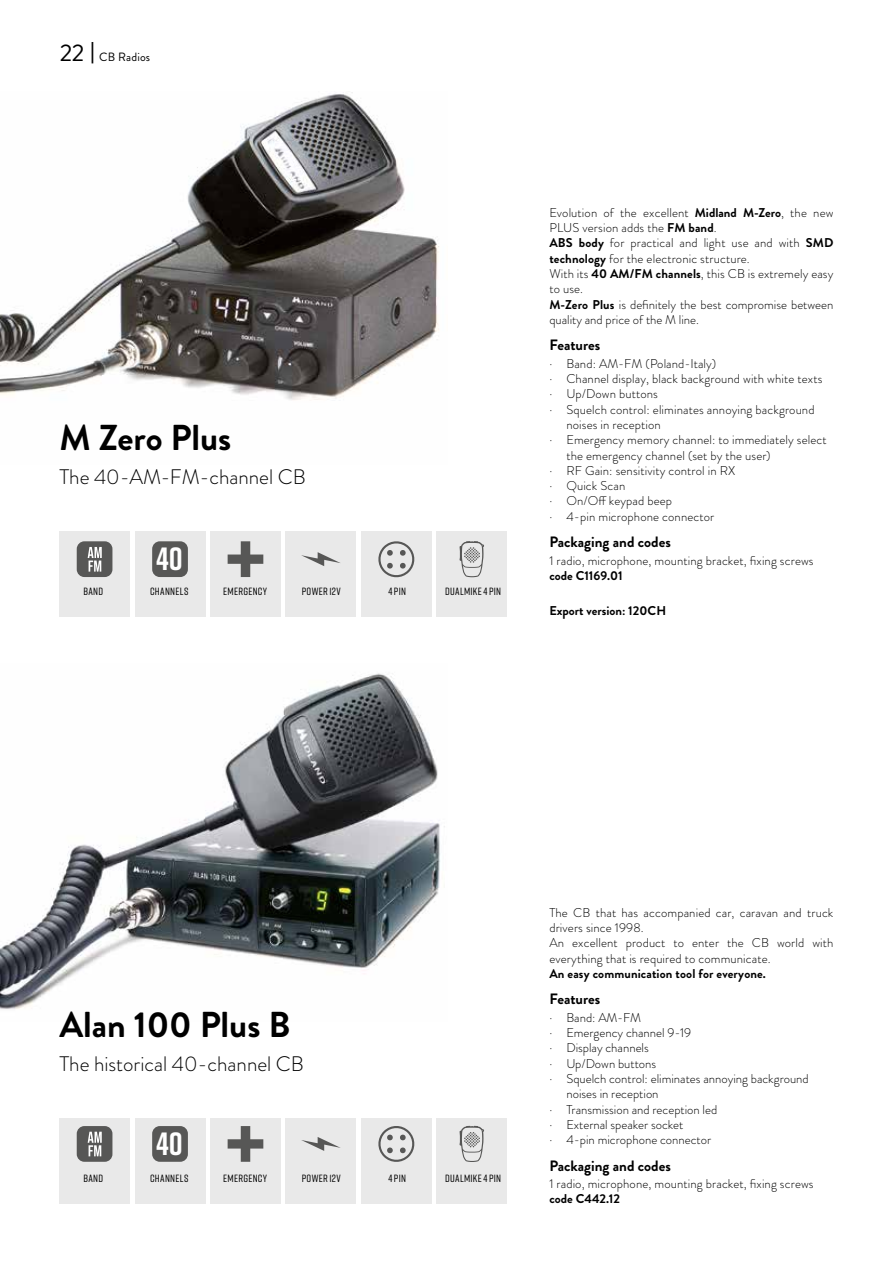
<style>
.page{position:relative;width:893px;height:1263px;background:#fff}
.page>*{position:absolute;margin:0;border:0;box-sizing:border-box;transform-origin:0 0}
.t1{font:700 36px "Brandon Grotesque";color:#000}
.t2{font:700 32.1px "Rift";color:#fff}
.t3{font:300 21px "Brandon Grotesque";color:#000}
.t4{font:700 15px "Brandon Grotesque";color:#000}
.t5{font:300 12.75px/15.3px "Brandon Grotesque";letter-spacing:.01em;color:#000}
.t6{font:700 12.75px "Brandon Grotesque";letter-spacing:.005em;color:#000}
.t7{font:12px "Brandon Grotesque";letter-spacing:.01em;color:#000}
.t8{font:500 10.5px "Rift";letter-spacing:.03em;color:#000}
.s1{font-size:24px}
.s2{font-family:"Rift";font-weight:500;font-size:24px}
.s3{font-weight:700}
</style>
<div class="page">
<div style="left:60px;top:531px;width:70px;height:86px;background:#e9e9e9"></div>
<div style="left:135px;top:531px;width:70px;height:86px;background:#e9e9e9"></div>
<div style="left:210px;top:531px;width:71px;height:86px;background:#e9e9e9"></div>
<div style="left:286px;top:531px;width:70px;height:86px;background:#e9e9e9"></div>
<div style="left:361px;top:531px;width:70px;height:86px;background:#e9e9e9"></div>
<div style="left:437px;top:531px;width:70px;height:86px;background:#e9e9e9"></div>
<div style="left:60px;top:1118px;width:70px;height:85px;background:#e9e9e9"></div>
<div style="left:135px;top:1118px;width:70px;height:85px;background:#e9e9e9"></div>
<div style="left:210px;top:1118px;width:71px;height:85px;background:#e9e9e9"></div>
<div style="left:286px;top:1118px;width:70px;height:85px;background:#e9e9e9"></div>
<div style="left:361px;top:1118px;width:70px;height:85px;background:#e9e9e9"></div>
<div style="left:437px;top:1118px;width:70px;height:85px;background:#e9e9e9"></div>
<img style="left:0;top:673px;width:445px;height:336px">
<img style="left:0;top:92px;width:439px;height:308px">
<div style="left:77px;top:541px;width:35px;height:36px;background:#575756;border-radius:8px"></div>
<svg style="left:88px;top:547px;width:14px;height:25px"></svg>
<svg style="left:301px;top:552px;width:39px;height:14px"></svg>
<svg style="left:378px;top:541px;width:37px;height:37px"></svg>
<svg style="left:459px;top:541px;width:25px;height:36px"></svg>
<svg style="left:228px;top:541px;width:35px;height:36px"></svg>
<div style="left:77px;top:1126px;width:35px;height:36px;background:#575756;border-radius:8px"></div>
<svg style="left:88px;top:1132px;width:14px;height:24px"></svg>
<svg style="left:301px;top:1137px;width:40px;height:14px"></svg>
<svg style="left:378px;top:1126px;width:37px;height:36px"></svg>
<svg style="left:459px;top:1126px;width:25px;height:36px"></svg>
<svg style="left:228px;top:1126px;width:35px;height:36px"></svg>
<div style="left:152px;top:541px;width:36px;height:36px;background:#575756;border-radius:8px"></div>
<div style="left:152px;top:1126px;width:36px;height:36px;background:#575756;border-radius:8px"></div>
<p class="t7" style="left:60px;top:49px;width:92px"><span class="s1">22</span> <span class="s2">|</span> CB Radios</p>
<h1 class="t1" style="left:60px;top:413px;width:173px">M Zero Plus</h1>
<h3 class="t3" style="left:60px;top:463px;width:248px">The 40-AM-FM-channel CB</h3>
<h2 class="t2" style="left:157px;top:536px;width:28px">40</h2>
<p class="t8" style="left:83px;top:584px;width:21px">BAND</p>
<p class="t8" style="left:150px;top:584px;width:40px">CHANNELS</p>
<p class="t8" style="left:223px;top:584px;width:46px">EMERGENCY</p>
<p class="t8" style="left:302px;top:584px;width:41px">POWER 12V</p>
<p class="t8" style="left:388px;top:584px;width:19px">4 PIN</p>
<p class="t8" style="left:445px;top:584px;width:57px">DUALMIKE 4 PIN</p>
<p class="t5" style="left:549px;top:205px;width:286px">Evolution of the excellent <span class="s3">Midland M-Zero</span>, the new PLUS version adds the <span class="s3">FM band</span>.<br><span class="s3">ABS body</span> for practical and light use and with <span class="s3">SMD technology</span> for the electronic structure.<br>With its <span class="s3">40 AM/FM channels</span>, this CB is extremely easy to use.<br><span class="s3">M-Zero Plus</span> is definitely the best compromise between quality and price of the M line.</p>
<p class="t4" style="left:549px;top:335px;width:52px">Features</p>
<p class="t5" style="left:549px;top:356px;width:168px">· Band: AM-FM (Poland-Italy)</p>
<p class="t5" style="left:549px;top:371px;width:274px">· Channel display, black background with white texts</p>
<p class="t5" style="left:549px;top:386px;width:110px">· Up/Down buttons</p>
<p class="t5" style="left:549px;top:402px;width:267px">· Squelch control: eliminates annoying background</p>
<p class="t5" style="left:566px;top:417px;width:96px">noises in reception</p>
<p class="t5" style="left:549px;top:432px;width:279px">· Emergency memory channel: to immediately select</p>
<p class="t5" style="left:566px;top:448px;width:206px">the emergency channel (set by the user)</p>
<p class="t5" style="left:549px;top:463px;width:187px">· RF Gain: sensitivity control in RX</p>
<p class="t5" style="left:549px;top:478px;width:77px">· Quick Scan</p>
<p class="t5" style="left:549px;top:493px;width:124px">· On/Off keypad beep</p>
<p class="t5" style="left:549px;top:509px;width:167px">· 4-pin microphone connector</p>
<p class="t4" style="left:549px;top:532px;width:123px">Packaging and codes</p>
<p class="t5" style="left:549px;top:553px;width:266px">1 radio, microphone, mounting bracket, fixing screws</p>
<p class="t6" style="left:549px;top:567px;width:75px">code C1169.01</p>
<p class="t6" style="left:549px;top:601px;width:118px">Export version: 120CH</p>
<h1 class="t1" style="left:60px;top:1000px;width:233px">Alan 100 Plus B</h1>
<h3 class="t3" style="left:60px;top:1049px;width:246px">The historical 40-channel CB</h3>
<h2 class="t2" style="left:157px;top:1121px;width:28px">40</h2>
<p class="t8" style="left:83px;top:1171px;width:21px">BAND</p>
<p class="t8" style="left:150px;top:1171px;width:40px">CHANNELS</p>
<p class="t8" style="left:223px;top:1171px;width:46px">EMERGENCY</p>
<p class="t8" style="left:302px;top:1171px;width:41px">POWER 12V</p>
<p class="t8" style="left:388px;top:1171px;width:19px">4 PIN</p>
<p class="t8" style="left:445px;top:1171px;width:57px">DUALMIKE 4 PIN</p>
<p class="t5" style="left:549px;top:905px;width:286px">The CB that has accompanied car, caravan and truck drivers since 1998.<br>An excellent product to enter the CB world with everything that is required to communicate.</p>
<p class="t6" style="left:549px;top:964px;width:218px">An easy communication tool for everyone.</p>
<p class="t4" style="left:549px;top:989px;width:52px">Features</p>
<p class="t5" style="left:549px;top:1010px;width:93px">· Band: AM-FM</p>
<p class="t5" style="left:549px;top:1025px;width:143px">· Emergency channel 9-19</p>
<p class="t5" style="left:549px;top:1040px;width:101px">· Display channels</p>
<p class="t5" style="left:549px;top:1056px;width:108px">· Up/Down buttons</p>
<p class="t5" style="left:549px;top:1071px;width:261px">· Squelch control: eliminates annoying background</p>
<p class="t5" style="left:566px;top:1086px;width:94px">noises in reception</p>
<p class="t5" style="left:549px;top:1101px;width:169px">· Transmission and reception led</p>
<p class="t5" style="left:549px;top:1117px;width:136px">· External speaker socket</p>
<p class="t5" style="left:549px;top:1132px;width:163px">· 4-pin microphone connector</p>
<p class="t4" style="left:549px;top:1155px;width:123px">Packaging and codes</p>
<p class="t5" style="left:549px;top:1176px;width:266px">1 radio, microphone, mounting bracket, fixing screws</p>
<p class="t6" style="left:549px;top:1190px;width:72px">code C442.12</p>
</div>
